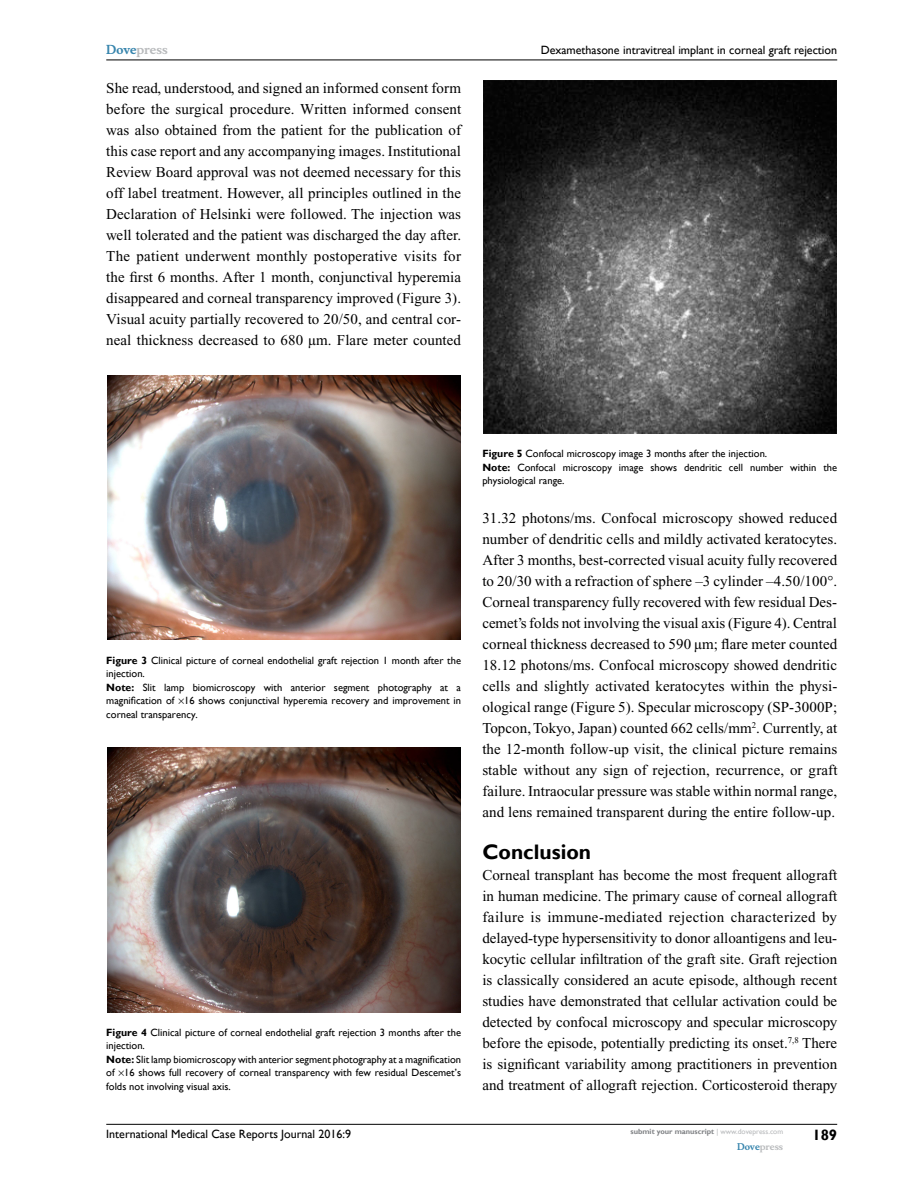
<style>
.page{position:relative;width:918px;height:1188px;background:#fff}
.page>*{position:absolute;margin:0;border:0;box-sizing:border-box;transform-origin:0 0}
.t1{font:700 21px "Gill Sans";color:#000}
.t2{font:15px/21px "Times New Roman";letter-spacing:.005em;color:#000;text-align:justify}
.t3{font:700 15px "Gill Sans";color:#000}
.t4{font:12px "Gill Sans";color:#000}
.t5{font:700 12px "Musee";color:#b8babc}
.t6{font:10.5px/13.5px "Gill Sans";color:#000}
.t7{font:700 9px "Musee";color:#b8babc}
.t8{font:700 7.5px "Gill Sans";color:#808285}
.s1{color:#3785ad}
.s2{font-weight:700}
.s3{font-weight:400;color:#b8babc}
</style>
<div class="page">
<hr style="left:106px;top:1124px;width:731px;height:1px;background:#000">
<hr style="left:106px;top:60px;width:731px;height:1px;background:#000">
<img style="left:107px;top:375px;width:353px;height:265px">
<img style="left:107px;top:748px;width:353px;height:264px">
<img style="left:483px;top:81px;width:353px;height:353px">
<p class="t5" style="left:106px;top:43px;width:63px"><span class="s1">Dove</span>press</p>
<p class="t2" style="left:106px;top:77px;width:357px">She read, understood, and signed an informed consent form before the surgical procedure. Written informed consent was also obtained from the patient for the publication of this case report and any accompanying images. Institutional Review Board approval was not deemed necessary for this off label treatment. However, all principles outlined in the Declaration of Helsinki were followed. The injection was well tolerated and the patient was discharged the day after.<br>The patient underwent monthly postoperative visits for the first 6 months. After 1 month, conjunctival hyperemia disappeared and corneal transparency improved (Figure 3).<br>Visual acuity partially recovered to 20/50, and central cor&shy;neal thickness decreased to 680 µm. Flare meter counted</p>
<p class="t4" style="left:541px;top:43px;width:298px">Dexamethasone intravitreal implant in corneal graft rejection</p>
<p class="t6" style="left:106px;top:653px;width:356px"><span class="s2">Figure 3</span> Clinical picture of corneal endothelial graft rejection 1 month after the injection.<br><span class="s2">Note:</span> Slit lamp biomicroscopy with anterior segment photography at a magnification of 16 shows conjunctival hyperemia recovery and improvement in corneal transparency.</p>
<p class="t6" style="left:106px;top:1026px;width:356px"><span class="s2">Figure 4</span> Clinical picture of corneal endothelial graft rejection 3 months after the injection.<br><span class="s2">Note:</span> Slit lamp biomicroscopy with anterior segment photography at a magnification of 16 shows full recovery of corneal transparency with few residual Descemet’s folds not involving visual axis.</p>
<p class="t6" style="left:482px;top:447px;width:356px"><span class="s2">Figure 5</span> Confocal microscopy image 3 months after the injection.<br><span class="s2">Note:</span> Confocal microscopy image shows dendritic cell number within the physiological range.</p>
<p class="t2" style="left:482px;top:507px;width:357px">31.32 photons/ms. Confocal microscopy showed reduced number of dendritic cells and mildly activated keratocytes.<br>After 3 months, best-corrected visual acuity fully recovered to 20/30 with a refraction of sphere –3 cylinder –4.50/100°.<br>Corneal transparency fully recovered with few residual Des&shy;cemet’s folds not involving the visual axis (Figure 4). Central corneal thickness decreased to 590 µm; flare meter counted 18.12 photons/ms. Confocal microscopy showed dendritic cells and slightly activated keratocytes within the physi&shy;ological range (Figure 5). Specular microscopy (SP-3000P; Topcon, Tokyo, Japan) counted 662 cells/mm<sup>2</sup>. Currently, at the 12-month follow-up visit, the clinical picture remains stable without any sign of rejection, recurrence, or graft failure. Intraocular pressure was stable within normal range, and lens remained transparent during the entire follow-up.</p>
<h1 class="t1" style="left:482px;top:839px;width:110px">Conclusion</h1>
<p class="t2" style="left:482px;top:864px;width:356px">Corneal transplant has become the most frequent allograft in human medicine. The primary cause of corneal allograft failure is immune-mediated rejection characterized by delayed-type hypersensitivity to donor alloantigens and leu&shy;kocytic cellular infiltration of the graft site. Graft rejection is classically considered an acute episode, although recent studies have demonstrated that cellular activation could be detected by confocal microscopy and specular microscopy before the episode, potentially predicting its onset.<sup>7,8</sup> There is significant variability among practitioners in prevention and treatment of allograft rejection. Corticosteroid therapy</p>
<p class="t4" style="left:106px;top:1127px;width:246px">International Medical Case Reports Journal 2016:9</p>
<p class="t8" style="left:631px;top:1127px;width:154px">submit your manuscript <span class="s3">| www.dovepress.com</span></p>
<p class="t7" style="left:737px;top:1141px;width:48px"><span class="s1">Dove</span>press</p>
<p class="t3" style="left:812px;top:1126px;width:26px">189</p>
</div>
